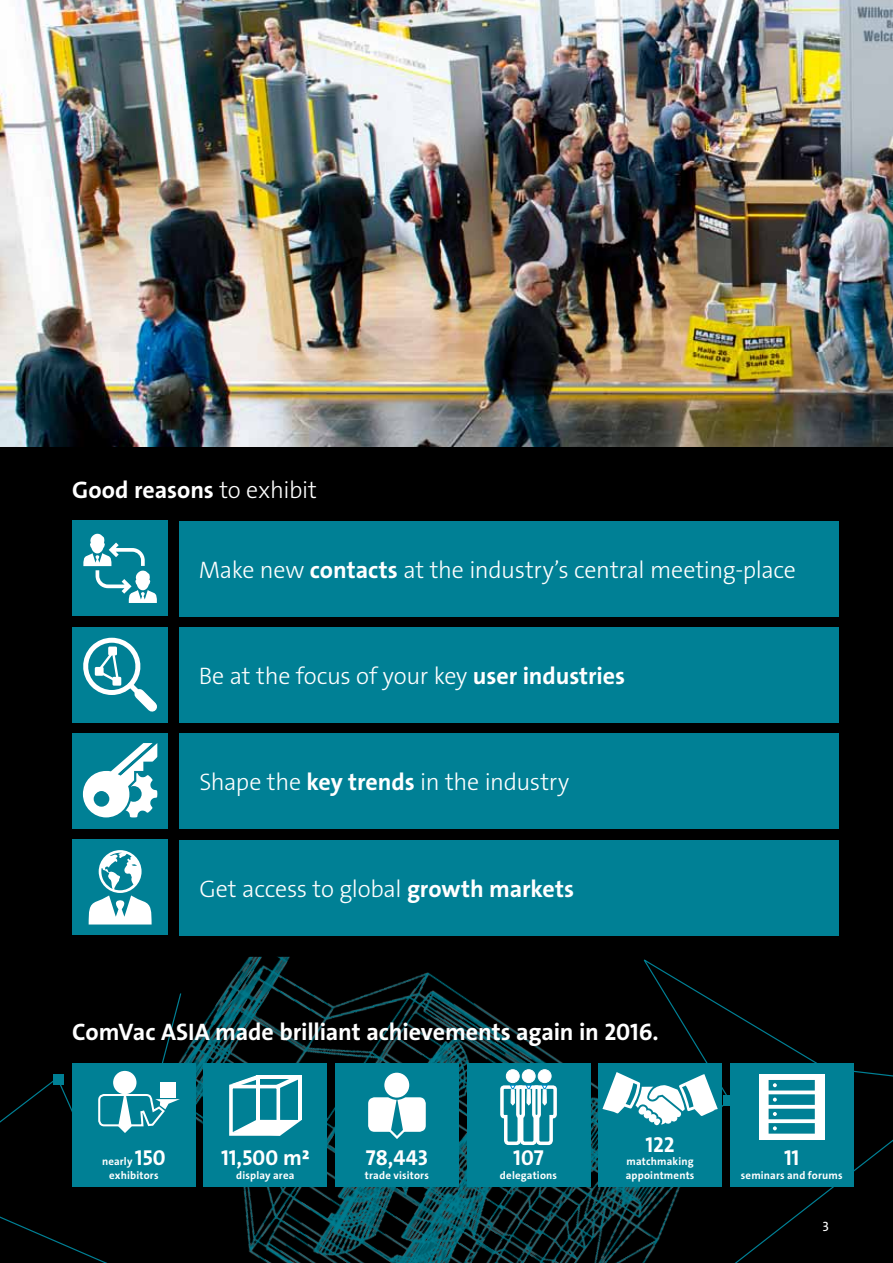
<style>
.page{position:relative;width:893px;height:1263px;background:#fff}
.page>*{position:absolute;margin:0;border:0;box-sizing:border-box;transform-origin:0 0}
.t1{font:24px "The Sans LP3 Lig";letter-spacing:-.015em;color:#fff}
.t2{font:24px "The Sans LP7 Bld";letter-spacing:-.005em;color:#fff}
.t3{font:21.75px "The Sans LP7 Bld";letter-spacing:-.005em;color:#fff}
.t4{font:13.5px "The Sans LP5 Plain";color:#fff}
.t5{font:10.8px/13px "The Sans LP7 Bld";letter-spacing:.015em;color:#fff;text-align:center}
.s1{font-family:"The Sans LP3 Lig"}
.s2{font-family:"The Sans LP7 Bld"}
.s3{font-size:21.75px}
</style>
<div class="page">
<div style="left:0;top:446px;width:893px;height:817px;background:#000"></div>
<img style="left:182px;top:957px;width:459px;height:306px">
<svg style="left:641px;top:959px;width:252px;height:304px"></svg>
<div style="left:723px;top:1095px;width:10px;height:11px;background:#008095"></div>
<img style="left:0;top:0;width:893px;height:446px">
<div style="left:72px;top:627px;width:96px;height:95px;background:#008095"></div>
<div style="left:72px;top:733px;width:96px;height:96px;background:#008095"></div>
<div style="left:72px;top:839px;width:96px;height:96px;background:#008095"></div>
<div style="left:72px;top:520px;width:96px;height:96px;background:#008095"></div>
<svg style="left:83px;top:637px;width:74px;height:75px"></svg>
<svg style="left:88px;top:850px;width:64px;height:74px"></svg>
<svg style="left:82px;top:743px;width:76px;height:75px"></svg>
<svg style="left:83px;top:534px;width:74px;height:69px"></svg>
<div style="left:180px;top:733px;width:659px;height:96px;background:#008095"></div>
<div style="left:180px;top:840px;width:659px;height:95px;background:#008095"></div>
<div style="left:180px;top:521px;width:659px;height:96px;background:#008095"></div>
<div style="left:180px;top:627px;width:659px;height:96px;background:#008095"></div>
<div style="left:72px;top:1063px;width:123px;height:123px;background:#008095"></div>
<svg style="left:0;top:993px;width:182px;height:270px"></svg>
<div style="left:204px;top:1063px;width:123px;height:123px;background:#008095"></div>
<div style="left:229px;top:1085px;width:51px;height:51px;border:4px solid #fff"></div>
<svg style="left:273px;top:1079px;width:25px;height:9px"></svg>
<svg style="left:229px;top:1075px;width:35px;height:13px"></svg>
<svg style="left:229px;top:1120px;width:73px;height:16px"></svg>
<hr style="left:257px;top:1075px;width:44px;height:4px;background:#fff">
<hr style="left:257px;top:1076px;width:3px;height:45px;background:#fff">
<hr style="left:298px;top:1075px;width:4px;height:45px;background:#fff">
<div style="left:335px;top:1063px;width:123px;height:123px;background:#008095"></div>
<div style="left:368px;top:1097px;width:58px;height:35px;background:#fff;border-radius:6px"></div>
<svg style="left:387px;top:1097px;width:20px;height:42px"></svg>
<svg style="left:382px;top:1070px;width:29px;height:30px"></svg>
<div style="left:384px;top:1073px;width:25px;height:24px;background:#fff;border-radius:50%"></div>
<div style="left:467px;top:1063px;width:123px;height:123px;background:#008095"></div>
<div style="left:538px;top:1070px;width:13px;height:12px;background:#fff;border-radius:50%"></div>
<div style="left:538px;top:1070px;width:13px;height:12px;border:1px solid #fff;border-radius:50%"></div>
<div style="left:522px;top:1070px;width:13px;height:12px;background:#fff;border-radius:50%"></div>
<div style="left:522px;top:1070px;width:13px;height:12px;border:1px solid #fff;border-radius:50%"></div>
<div style="left:506px;top:1070px;width:13px;height:12px;background:#fff;border-radius:50%"></div>
<div style="left:506px;top:1070px;width:13px;height:12px;border:1px solid #fff;border-radius:50%"></div>
<svg style="left:500px;top:1084px;width:57px;height:61px"></svg>
<div style="left:599px;top:1063px;width:123px;height:123px;background:#008095"></div>
<svg style="left:602px;top:1072px;width:116px;height:54px"></svg>
<div style="left:730px;top:1063px;width:123px;height:123px;background:#008095"></div>
<div style="left:759px;top:1074px;width:65px;height:65px;background:#fff"></div>
<svg style="left:769px;top:1080px;width:46px;height:54px"></svg>
<p class="t2" style="left:72px;top:475px;width:246px">Good reasons <span class="s1">to exhibit</span></p>
<p class="t1" style="left:199px;top:554px;width:599px">Make new <span class="s2">contacts</span> at the industry’s central meeting-place</p>
<p class="t1" style="left:199px;top:660px;width:428px">Be at the focus of your key <span class="s2">user industries</span></p>
<p class="t1" style="left:199px;top:767px;width:371px">Shape the <span class="s2">key trends</span> in the industry</p>
<p class="t1" style="left:199px;top:873px;width:376px">Get access to global <span class="s2">growth markets</span></p>
<p class="t2" style="left:72px;top:1016px;width:588px">ComVac ASIA made brilliant achievements again in 2016.</p>
<p class="t5" style="left:102px;top:1155px;width:65px">nearly <span class="s3">150 </span>exhibitors</p>
<p class="t3" style="left:221px;top:1144px;width:90px">11,500 m²</p>
<p class="t5" style="left:236px;top:1168px;width:60px">display area</p>
<p class="t3" style="left:366px;top:1144px;width:63px">78,443</p>
<p class="t5" style="left:365px;top:1168px;width:65px">trade visitors</p>
<p class="t3" style="left:513px;top:1144px;width:32px">107</p>
<p class="t5" style="left:500px;top:1168px;width:59px">delegations</p>
<p class="t3" style="left:646px;top:1131px;width:30px">122</p>
<p class="t5" style="left:626px;top:1155px;width:70px;text-align:left">matchmaking appointments</p>
<p class="t3" style="left:784px;top:1144px;width:17px">11</p>
<p class="t5" style="left:741px;top:1168px;width:103px">seminars and forums</p>
<p class="t4" style="left:823px;top:1218px;width:8px">3</p>
</div>
